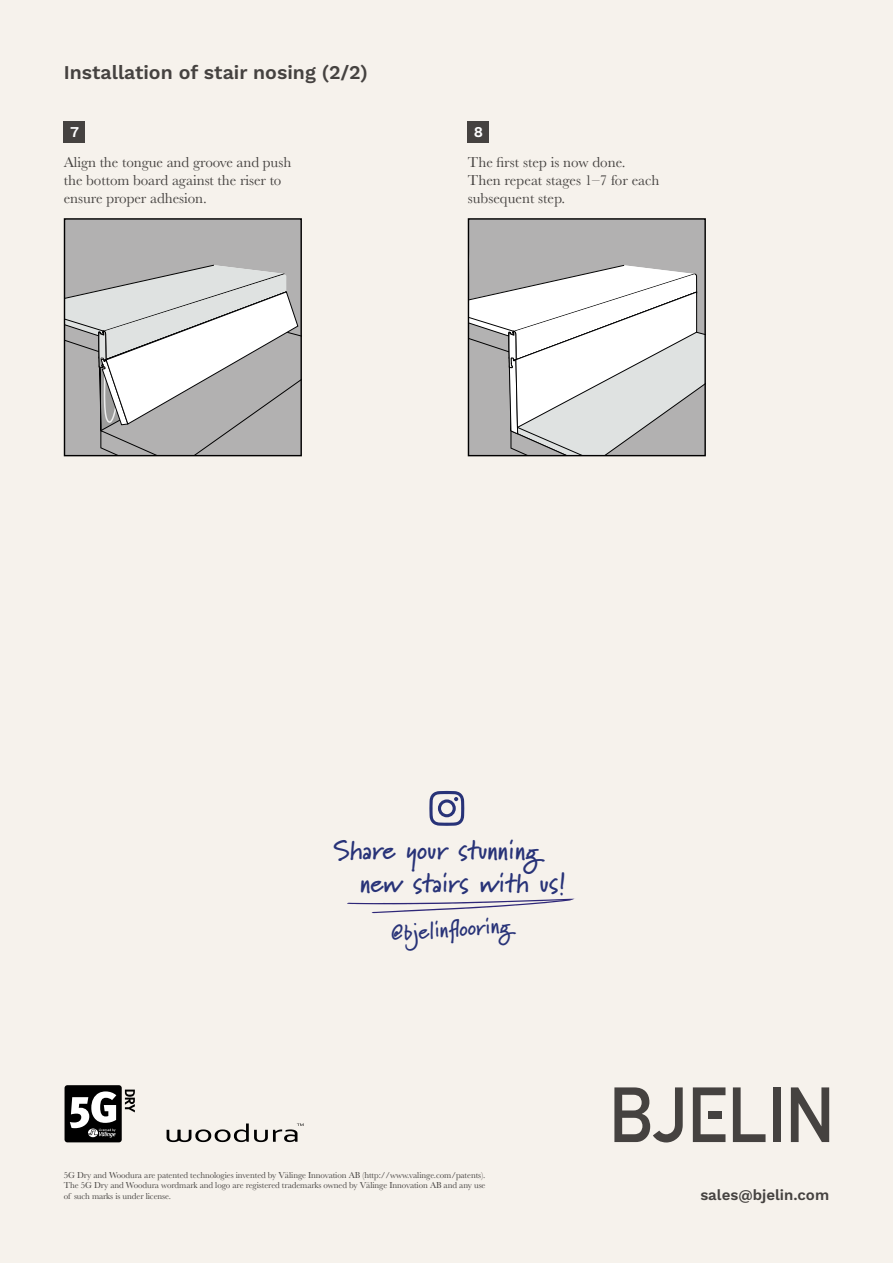
<style>
.page{position:relative;width:893px;height:1263px;background:#f6f2ec}
.page>*{position:absolute;margin:0;border:0;box-sizing:border-box;transform-origin:0 0}
.t1{font:700 27px/33px "Marydale";color:#283378}
.t2{font:700 22.5px "Marydale";color:#283378}
.t3{font:600 19.5px "Work Sans";color:#454240}
.t4{font:15px/18px "Baskerville";letter-spacing:-.005em;color:#454240}
.t5{font:600 15px "Work Sans";color:#454240}
.t6{font:600 15px "Work Sans";color:#fff}
.t7{font:9px/10.5px "Baskerville";letter-spacing:-.01em;color:#454240;text-align:justify}
</style>
<div class="page">
<div style="left:64px;top:121px;width:21px;height:21px;background:#454240"></div>
<div style="left:468px;top:121px;width:21px;height:21px;background:#454240"></div>
<div style="left:470px;top:220px;width:234px;height:45px;background:#b2b1b1"></div>
<svg style="left:470px;top:265px;width:234px;height:189px;background:#dadada"></svg>
<div style="left:468px;top:218px;width:238px;height:238px;border:1px solid #000"></div>
<div style="left:64px;top:219px;width:237px;height:237px;background:#b2b1b1"></div>
<svg style="left:66px;top:265px;width:234px;height:189px"></svg>
<div style="left:64px;top:218px;width:238px;height:238px;border:1px solid #000"></div>
<svg style="left:614px;top:1087px;width:69px;height:55px"></svg>
<svg style="left:733px;top:1087px;width:32px;height:55px"></svg>
<div style="left:773px;top:1087px;width:8px;height:55px;background:#454240"></div>
<svg style="left:791px;top:1087px;width:38px;height:55px"></svg>
<svg style="left:693px;top:1087px;width:32px;height:55px"></svg>
<svg style="left:429px;top:791px;width:35px;height:35px"></svg>
<svg style="left:347px;top:899px;width:227px;height:15px"></svg>
<div style="left:65px;top:1085px;width:57px;height:57px;background:#000;border-radius:3px"></div>
<svg style="left:70px;top:1091px;width:46px;height:46px"></svg>
<svg style="left:125px;top:1089px;width:10px;height:23px"></svg>
<svg style="left:167px;top:1123px;width:137px;height:19px"></svg>
<h3 class="t3" style="left:64px;top:61px;width:306px">Installation of stair nosing (2/2)</h3>
<h3 class="t6" style="left:70px;top:124px;width:10px">7</h3>
<h3 class="t6" style="left:474px;top:124px;width:11px">8</h3>
<h3 class="t4" style="left:64px;top:154px;width:229px">Align the tongue and groove and push the bottom board against the riser to ensure proper adhesion.</h3>
<h3 class="t4" style="left:468px;top:154px;width:193px">The first step is now done.<br>Then repeat stages 1–7 for each subsequent step.</h3>
<h1 class="t1" style="left:360px;top:833px;width:207px;text-indent:-27px">Share your stunning new stairs with us!</h1>
<h2 class="t2" style="left:390px;top:919px;width:122px;rotate:-4deg">@bjelinfl ooring</h2>
<p class="t7" style="left:64px;top:1170px;width:423px">5G Dry and Woodura are patented technologies invented by Välinge Innovation AB (http://www.valinge.com/patents).<br>The 5G Dry and Woodura wordmark and logo are registered trademarks owned by Välinge Innovation AB and any use of such marks is under license.</p>
<h3 class="t5" style="left:700px;top:1186px;width:130px">sales@bjelin.com</h3>
</div>
